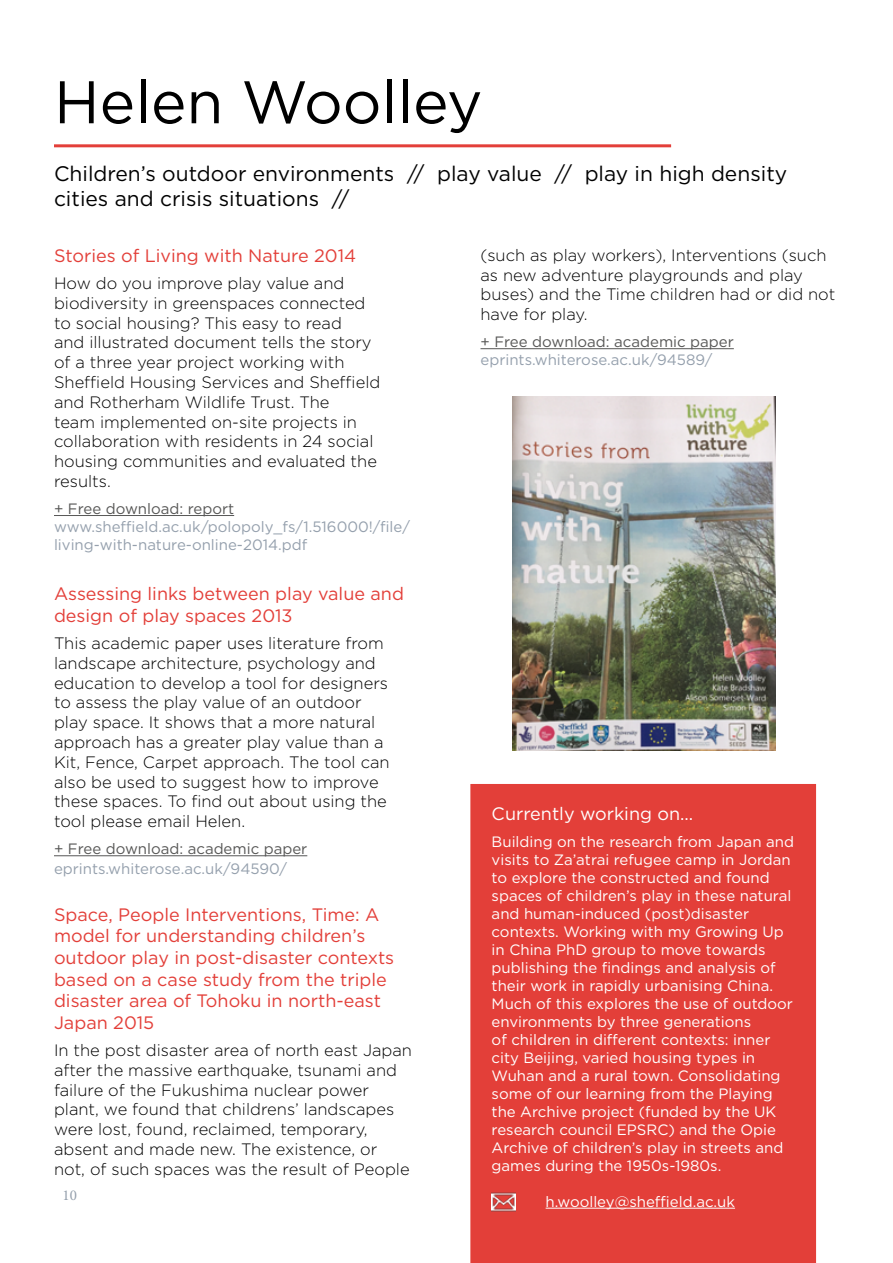
<style>
.page{position:relative;width:893px;height:1263px;background:#fff}
.page>*{position:absolute;margin:0;border:0;box-sizing:border-box;transform-origin:0 0}
.t1{font:60px "Gotham";color:#000}
.t2{font:21px/25.2px "Gotham";color:#000}
.t3{font:18px/21.6px "Gotham";color:#e33f39}
.t4{font:18px "Gotham";color:#fff}
.t5{font:300 16.5px/19.8px "Gotham";color:#000}
.t6{font:15px/18px "Gotham";color:#fff}
.t7{font:15px/18px "Gotham";color:#95a0ad}
.t8{font:15px "Gotham";color:#575756}
.t9{font:15px "Minion Pro";color:#95a0ad}
</style>
<div class="page">
<hr style="left:54px;top:515px;width:180px;height:1px;background:#575756">
<hr style="left:54px;top:855px;width:253px;height:1px;background:#575756">
<hr style="left:480px;top:348px;width:254px;height:1px;background:#575756">
<div style="left:470px;top:784px;width:347px;height:479px;background:#e33f39"></div>
<hr style="left:54px;top:144px;width:617px;height:3px;background:#e33f39">
<img style="left:492px;top:1190px;width:23px;height:24px">
<img style="left:512px;top:397px;width:263px;height:353px">
<h1 class="t1" style="left:54px;top:64px;width:430px">Helen Woolley</h1>
<p class="t2" style="left:54px;top:160px;width:735px">Children’s outdoor environments // play value // play in high density cities and crisis situations //</p>
<p class="t3" style="left:54px;top:244px;width:304px">Stories of Living with Nature 2014</p>
<p class="t5" style="left:54px;top:273px;width:328px">How do you improve play value and biodiversity in greenspaces connected to social housing? This easy to read<br>and illustrated document tells the story of a three year project working with Sheffield Housing Services and Sheffield and Rotherham Wildlife Trust. The<br>team implemented on-site projects in collaboration with residents in 24 social housing communities and evaluated the results.</p>
<p class="t8" style="left:54px;top:499px;width:182px">+ Free download: report</p>
<p class="t7" style="left:54px;top:517px;width:358px">www.sheffield.ac.uk/polopoly_fs/1.516000!/file/ living-with-nature-online-2014.pdf</p>
<p class="t3" style="left:54px;top:583px;width:351px">Assessing links between play value and design of play spaces 2013</p>
<p class="t5" style="left:54px;top:633px;width:337px">This academic paper uses literature from landscape architecture, psychology and education to develop a tool for designers to assess the play value of an outdoor play space. It shows that a more natural approach has a greater play value than a Kit, Fence, Carpet approach. The tool can also be used to suggest how to improve these spaces. To find out about using the tool please email Helen.</p>
<p class="t8" style="left:54px;top:839px;width:255px">+ Free download: academic paper</p>
<p class="t7" style="left:54px;top:859px;width:235px">eprints.whiterose.ac.uk/94590/</p>
<p class="t3" style="left:54px;top:903px;width:342px">Space, People Interventions, Time: A model for understanding children’s outdoor play in post-disaster contexts based on a case study from the triple disaster area of Tohoku in north-east Japan 2015</p>
<p class="t5" style="left:54px;top:1040px;width:359px">In the post disaster area of north east Japan after the massive earthquake, tsunami and failure of the Fukushima nuclear power plant, we found that childrens’ landscapes were lost, found, reclaimed, temporary, absent and made new. The existence, or not, of such spaces was the result of People</p>
<p class="t9" style="left:63px;top:1185px;width:16px">10</p>
<p class="t5" style="left:480px;top:245px;width:356px">(such as play workers), Interventions (such as new adventure playgrounds and play buses) and the Time children had or did not have for play.</p>
<p class="t8" style="left:480px;top:332px;width:255px">+ Free download: academic paper</p>
<p class="t7" style="left:480px;top:351px;width:233px">eprints.whiterose.ac.uk/94589/</p>
<p class="t4" style="left:492px;top:802px;width:203px">Currently working on...</p>
<p class="t6" style="left:492px;top:832px;width:304px">Building on the research from Japan and visits to Za’atrai refugee camp in Jordan to explore the constructed and found spaces of children’s play in these natural and human-induced (post)disaster contexts. Working with my Growing Up in China PhD group to move towards publishing the findings and analysis of their work in rapidly urbanising China.<br>Much of this explores the use of outdoor environments by three generations<br>of children in different contexts: inner city Beijing, varied housing types in Wuhan and a rural town. Consolidating some of our learning from the Playing the Archive project (funded by the UK research council EPSRC) and the Opie Archive of children’s play in streets and games during the 1950s-1980s.</p>
<p class="t6" style="left:546px;top:1192px;width:191px">h.woolley@sheffield.ac.uk</p>
</div>
